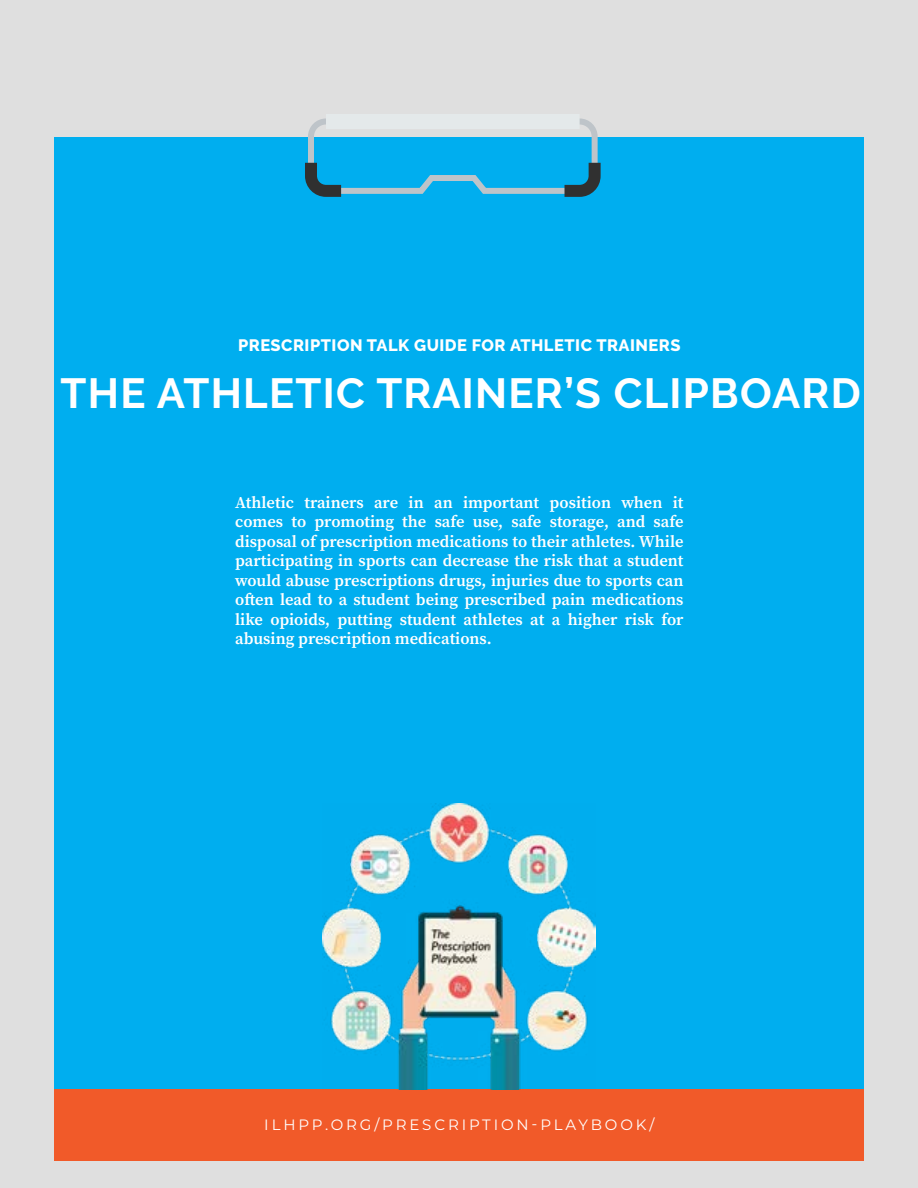
<style>
.page{position:relative;width:918px;height:1188px;background:#dfdfdf}
.page>*{position:absolute;margin:0;border:0;box-sizing:border-box;transform-origin:0 0}
.t1{font:700 42px "Raleway";letter-spacing:.03em;color:#fff}
.t2{font:600 16.5px/19.5px "Source Serif Pro";color:#fff;text-align:justify}
.t3{font:800 16.5px "Raleway";letter-spacing:.03em;color:#fff}
.t4{font:15px "Montserrat";letter-spacing:.19em;color:#fff}
</style>
<div class="page">
<div style="left:55px;top:137px;width:809px;height:996px;background:#00aeef"></div>
<div style="left:55px;top:1090px;width:809px;height:71px;background:#f15a29"></div>
<div style="left:326px;top:114px;width:254px;height:15px;background:#e4e9ea"></div>
<svg style="left:305px;top:118px;width:296px;height:79px"></svg>
<img style="left:323px;top:804px;width:272px;height:286px">
<p class="t3" style="left:238px;top:335px;width:444px">PRESCRIPTION TALK GUIDE FOR ATHLETIC TRAINERS</p>
<h1 class="t1" style="left:61px;top:370px;width:802px">THE ATHLETIC TRAINER’S CLIPBOARD</h1>
<p class="t2" style="left:235px;top:492px;width:450px">Athletic trainers are in an important position when it comes to promoting the safe use, safe storage, and safe disposal of prescription medications to their athletes. While participating in sports can decrease the risk that a student would abuse prescriptions drugs, injuries due to sports can often lead to a student being prescribed pain medications like opioids, putting student athletes at a higher risk for abusing prescription medications.</p>
<p class="t4" style="left:264px;top:1114px;width:392px">ILHPP.ORG/PRESCRIPTION-PLAYBOOK/</p>
</div>
